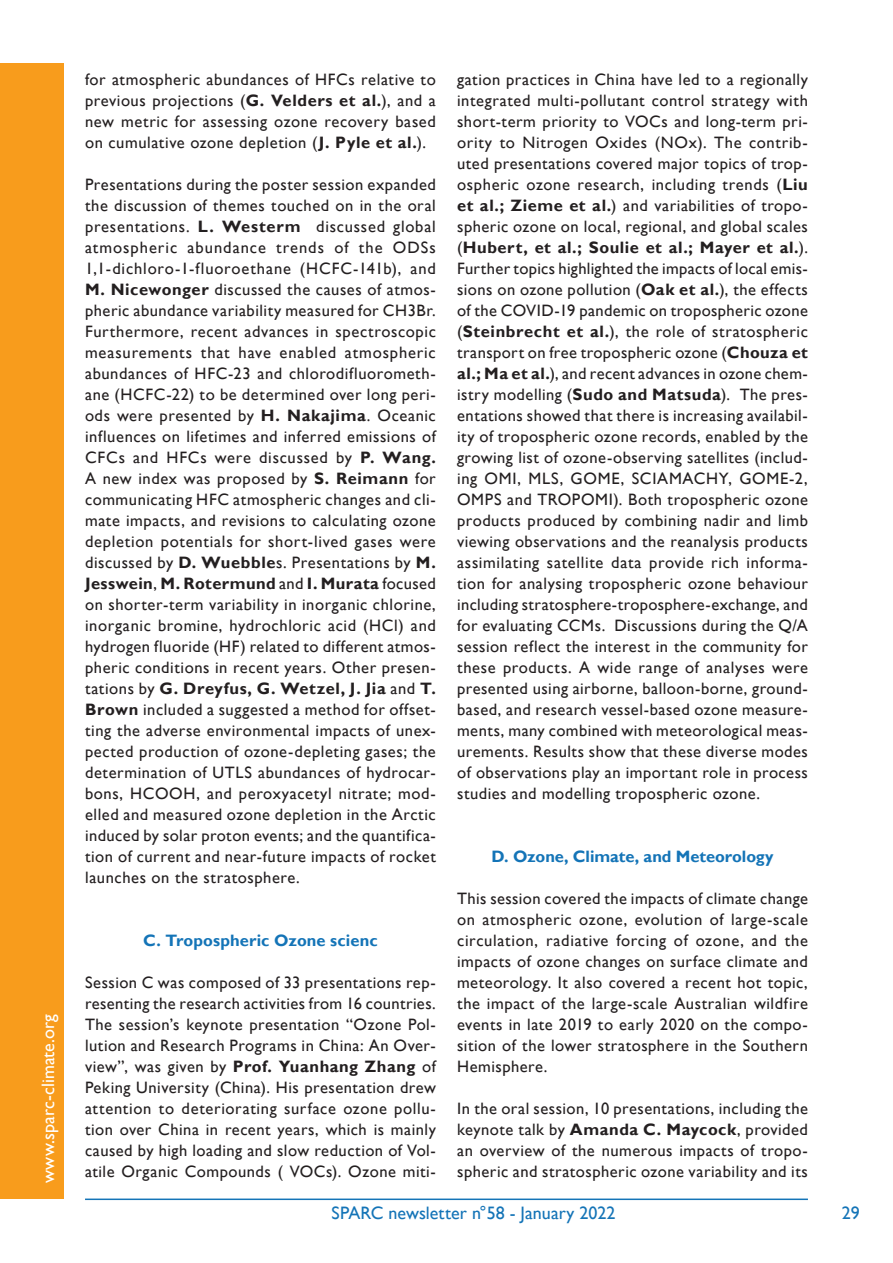
<style>
.page{position:relative;width:893px;height:1263px;background:#fff}
.page>*{position:absolute;margin:0;border:0;box-sizing:border-box;transform-origin:0 0}
.t1{font:18px "Gill Sans";color:#1474b7}
.t2{font:18px "Gill Sans";color:#fff}
.Body_TXT{font:16.5px/21px "Gill Sans";letter-spacing:.03em;color:#231f20;text-align:justify}
.Section_title{font:700 16.5px "Gill Sans";color:#1474b7}
.s1{font-weight:700}
</style>
<div class="page">
<div style="left:0;top:64px;width:64px;height:1135px;background:#f89c1c"></div>
<hr style="left:85px;top:1198px;width:723px;height:2px;background:#1474b7">
<p class="t2" style="left:38px;top:1183px;width:171px;rotate:-90deg">www.sparc-climate.org</p>
<p class="Body_TXT" style="left:85px;top:69px;width:352px">for atmospheric abundances of HFCs relative to previous projections (<span class="s1">G. Velders et al.</span>), and a new metric for assessing ozone recovery based on cumulative ozone depletion (<span class="s1">J. Pyle et al.</span>).</p>
<p class="Body_TXT" style="left:85px;top:174px;width:352px">Presentations during the poster session expanded the discussion of themes touched on in the oral presentations. <span class="s1">L. Westerm</span> discussed global atmospheric abundance trends of the ODSs 1,1-dichloro-1-fluoroethane (HCFC-141b), and <span class="s1">M. Nicewonger</span> discussed the causes of atmos&shy;pheric abundance variability measured for CH3Br.<br>Furthermore, recent advances in spectroscopic measurements that have enabled atmospheric abundances of HFC-23 and chlorodifluorometh&shy;ane (HCFC-22) to be determined over long peri&shy;ods were presented by <span class="s1">H. Nakajima</span>. Oceanic influences on lifetimes and inferred emissions of CFCs and HFCs were discussed by <span class="s1">P. Wang.<br></span>A new index was proposed by <span class="s1">S. Reimann</span> for communicating HFC atmospheric changes and cli&shy;mate impacts, and revisions to calculating ozone depletion potentials for short-lived gases were discussed by <span class="s1">D. Wuebble</span>s. Presentations by <span class="s1">M.<br>Jesswein</span>, <span class="s1">M. Rotermund</span> and <span class="s1">I. Murata</span> focused on shorter-term variability in inorganic chlorine, inorganic bromine, hydrochloric acid (HCl) and hydrogen fluoride (HF) related to different atmos&shy;pheric conditions in recent years. Other presen&shy;tations by <span class="s1">G. Dreyfus, G. Wetzel, J. Jia</span> and <span class="s1">T.<br>Brown</span> included a suggested a method for offset&shy;ting the adverse environmental impacts of unex&shy;pected production of ozone-depleting gases; the determination of UTLS abundances of hydrocar&shy;bons, HCOOH, and peroxyacetyl nitrate; mod&shy;elled and measured ozone depletion in the Arctic induced by solar proton events; and the quantifica&shy;tion of current and near-future impacts of rocket launches on the stratosphere.</p>
<p class="Section_title" style="left:143px;top:930px;width:236px">C. Tropospheric Ozone scienc</p>
<p class="Body_TXT" style="left:85px;top:972px;width:352px">Session C was composed of 33 presentations rep&shy;resenting the research activities from 16 countries.<br>The session’s keynote presentation “Ozone Pol&shy;lution and Research Programs in China: An Over&shy;view”, was given by <span class="s1">Prof. Yuanhang Zhang</span> of Peking University (China). His presentation drew attention to deteriorating surface ozone pollu&shy;tion over China in recent years, which is mainly caused by high loading and slow reduction of Vol&shy;atile Organic Compounds ( VOCs). Ozone miti-</p>
<p class="Body_TXT" style="left:457px;top:69px;width:352px">gation practices in China have led to a regionally integrated multi-pollutant control strategy with short-term priority to VOCs and long-term pri&shy;ority to Nitrogen Oxides (NOx). The contrib&shy;uted presentations covered major topics of trop&shy;ospheric ozone research, including trends (<span class="s1">Liu et al.; Zieme et al.</span>) and variabilities of tropo&shy;spheric ozone on local, regional, and global scales (<span class="s1">Hubert, et al.; Soulie et al.; Mayer et al.</span>).<br>Further topics highlighted the impacts of local emis&shy;sions on ozone pollution (<span class="s1">Oak et al.</span>), the effects of the COVID-19 pandemic on tropospheric ozone (<span class="s1">Steinbrecht et al.</span>), the role of stratospheric transport on free tropospheric ozone (<span class="s1">Chouza et al.; Ma et al.</span>), and recent advances in ozone chem&shy;istry modelling (<span class="s1">Sudo and Matsuda</span>). The pres&shy;entations showed that there is increasing availabil&shy;ity of tropospheric ozone records, enabled by the growing list of ozone-observing satellites (includ&shy;ing OMI, MLS, GOME, SCIAMACHY, GOME-2, OMPS and TROPOMI). Both tropospheric ozone products produced by combining nadir and limb viewing observations and the reanalysis products assimilating satellite data provide rich informa&shy;tion for analysing tropospheric ozone behaviour including stratosphere-troposphere-exchange, and for evaluating CCMs. Discussions during the Q/A session reflect the interest in the community for these products. A wide range of analyses were presented using airborne, balloon-borne, ground&shy;based, and research vessel-based ozone measure&shy;ments, many combined with meteorological meas&shy;urements. Results show that these diverse modes of observations play an important role in process studies and modelling tropospheric ozone.</p>
<p class="Section_title" style="left:491px;top:846px;width:284px">D. Ozone, Climate, and Meteorology</p>
<p class="Body_TXT" style="left:457px;top:888px;width:352px">This session covered the impacts of climate change on atmospheric ozone, evolution of large-scale circulation, radiative forcing of ozone, and the impacts of ozone changes on surface climate and meteorology. It also covered a recent hot topic, the impact of the large-scale Australian wildfire events in late 2019 to early 2020 on the compo&shy;sition of the lower stratosphere in the Southern Hemisphere.</p>
<p class="Body_TXT" style="left:457px;top:1098px;width:352px">In the oral session, 10 presentations, including the keynote talk by <span class="s1">Amanda C. Maycock</span>, provided an overview of the numerous impacts of tropo&shy;spheric and stratospheric ozone variability and its</p>
<p class="t1" style="left:331px;top:1202px;width:286px">SPARC newsletter n°58 - January 2022</p>
<p class="t1" style="left:842px;top:1202px;width:19px">29</p>
</div>
